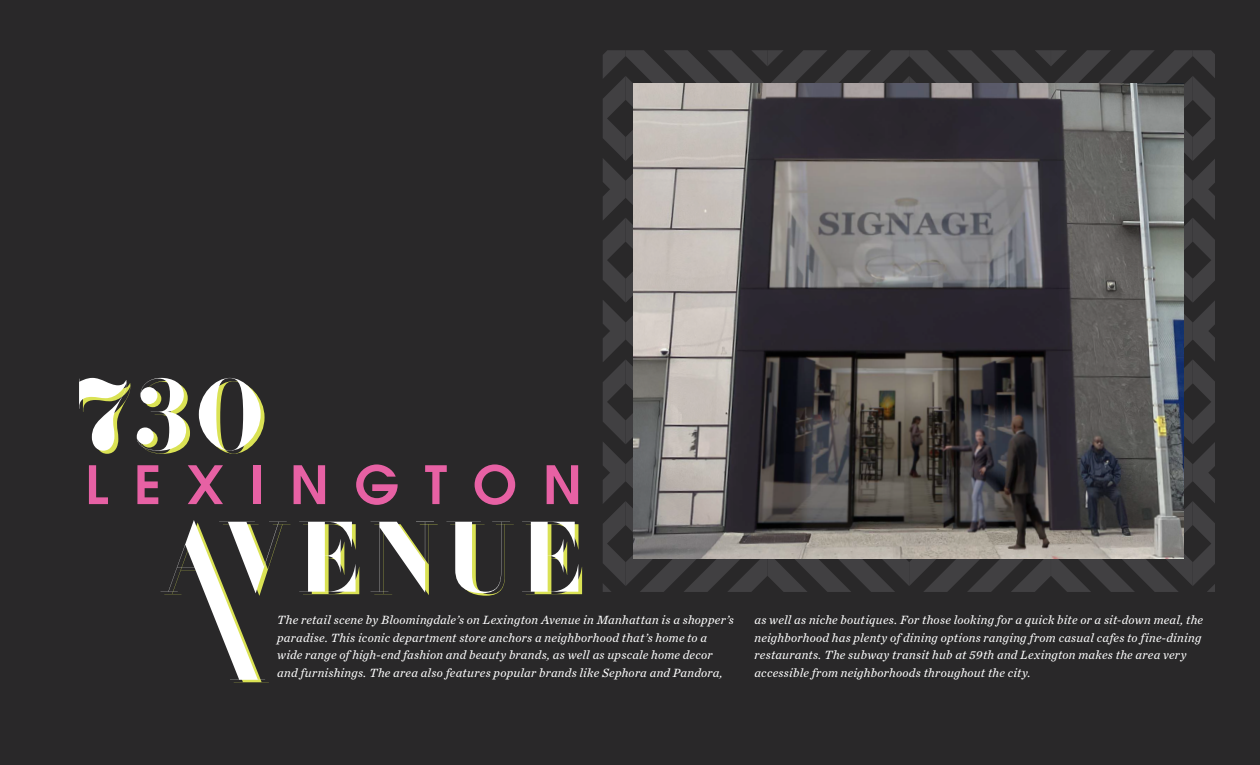
<style>
.page{position:relative;width:1260px;height:765px;background:#292829}
.page>*{position:absolute;margin:0;border:0;box-sizing:border-box;transform-origin:0 0}
.t1{font:100px "F37 Bella";color:#fff}
.t2{font:600 52.5px "ITC Avant Garde Pro";letter-spacing:.495em;color:#e761a4}
.t3{font:italic 12.5px/17.5px "Chronicle Text G2";letter-spacing:.015em;color:#fff}
</style>
<div class="page">
<svg style="left:1193px;top:50px;width:22px;height:542px"></svg>
<svg style="left:1106px;top:50px;width:87px;height:542px;fill:#3b3a3c"></svg>
<svg style="left:909px;top:50px;width:87px;height:542px;fill:#414042"></svg>
<svg style="left:1011px;top:558px;width:80px;height:34px"></svg>
<svg style="left:991px;top:50px;width:120px;height:34px"></svg>
<svg style="left:909px;top:76px;width:43px;height:8px"></svg>
<svg style="left:909px;top:558px;width:43px;height:28px"></svg>
<svg style="left:823px;top:50px;width:86px;height:542px;fill:#414042"></svg>
<svg style="left:668px;top:50px;width:44px;height:542px;fill:#414042"></svg>
<svg style="left:727px;top:558px;width:81px;height:34px"></svg>
<svg style="left:707px;top:50px;width:120px;height:34px"></svg>
<svg style="left:603px;top:50px;width:65px;height:542px"></svg>
<img style="left:634px;top:84px;width:550px;height:474px">
<svg style="left:161px;top:520px;width:130px;height:162px"></svg>
<svg style="left:299px;top:522px;width:60px;height:72px"></svg>
<svg style="left:371px;top:522px;width:67px;height:73px"></svg>
<svg style="left:450px;top:522px;width:64px;height:74px"></svg>
<svg style="left:522px;top:522px;width:60px;height:72px"></svg>
<h1 class="t1" style="left:77px;top:356px;width:187px">730</h1>
<h2 class="t2" style="left:85px;top:450px;width:498px">LEXINGTON</h2>
<p class="t3" style="left:277px;top:610px;width:458px">The retail scene by Bloomingdale’s on Lexington Avenue in Manhattan is a shopper’s paradise. This iconic department store anchors a neighborhood that’s home to a wide range of high-end fashion and beauty brands, as well as upscale home decor and furnishings. The area also features popular brands like Sephora and Pandora,</p>
<p class="t3" style="left:755px;top:610px;width:450px">as well as niche boutiques. For those looking for a quick bite or a sit-down meal, the neighborhood has plenty of dining options ranging from casual cafes to fine-dining restaurants. The subway transit hub at 59th and Lexington makes the area very accessible from neighborhoods throughout the city.</p>
</div>
